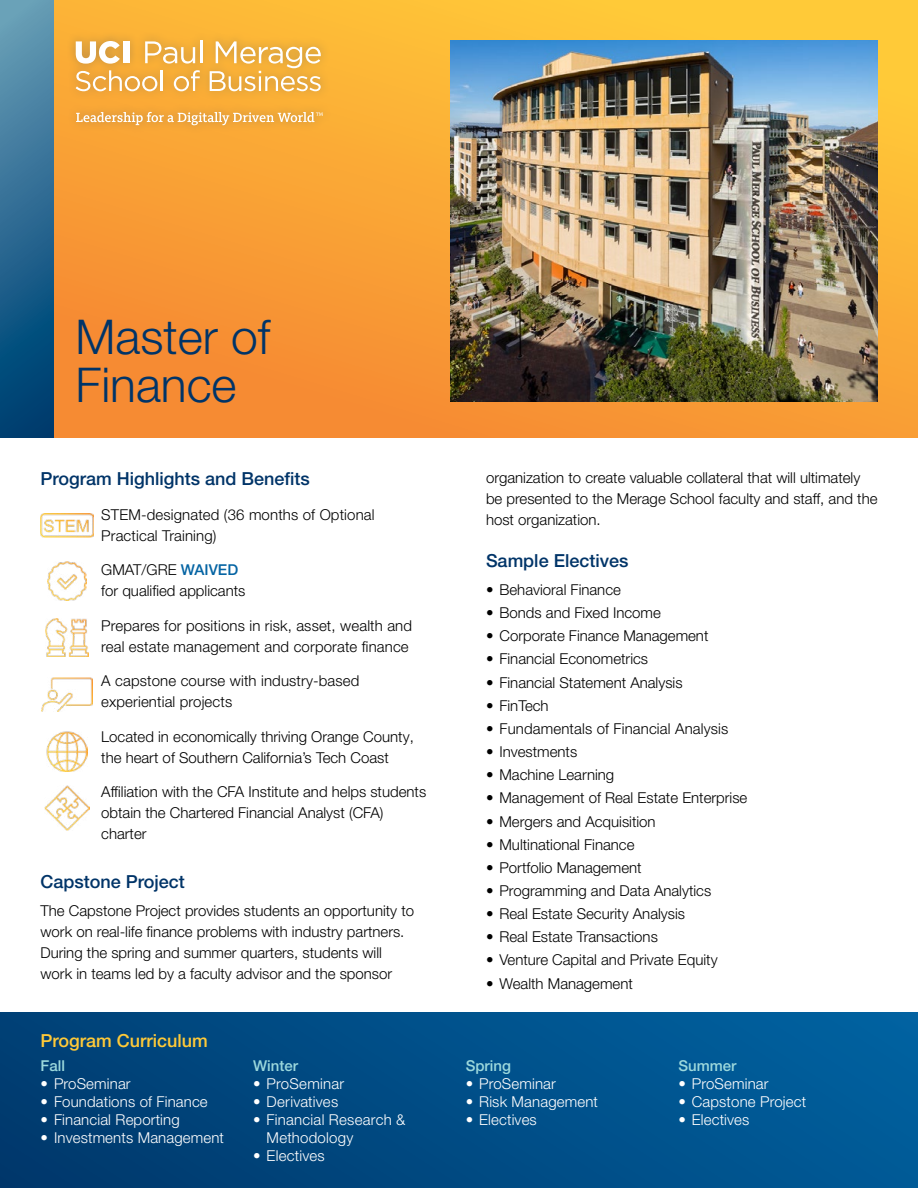
<style>
.page{position:relative;width:918px;height:1188px;background:#fff}
.page>*{position:absolute;margin:0;border:0;box-sizing:border-box;transform-origin:0 0}
.t1{font:300 48px/48px "Helvetica Neue LT Pro";color:#003468}
.t2{font:500 18px "Helvetica Neue LT Pro";color:#003468}
.t3{font:500 18px "Helvetica Neue LT Pro";color:#ffca38}
.t4{font:300 15px/21px "Helvetica Neue LT Pro";color:#000}
.t5{font:300 15px/18px "Helvetica Neue LT Pro";letter-spacing:.01em;color:#fff}
.t6{font:500 15px "Helvetica Neue LT Pro";color:#9cd8dc}
.s1{font-weight:500;color:#0564a3}
</style>
<div class="page">
<svg style="left:54px;top:0;width:864px;height:437px;background:#f9a235"></svg>
<div style="left:0;top:0;width:54px;height:437px;background:linear-gradient(to bottom,#699eb7,#00396d)"></div>
<div style="left:0;top:1012px;width:918px;height:176px;background:linear-gradient(to right,#003c70,#005f9d)"></div>
<img style="left:450px;top:40px;width:428px;height:362px">
<div style="left:66px;top:32px;width:266px;height:102px;background:#55575a;opacity:.4"></div>
<svg style="left:76px;top:41px;width:44px;height:23px"></svg>
<div style="left:123px;top:41px;width:6px;height:22px;background:#fff"></div>
<svg style="left:145px;top:41px;width:50px;height:23px"></svg>
<hr style="left:200px;top:40px;width:2px;height:23px;background:#fff">
<svg style="left:76px;top:70px;width:81px;height:21px"></svg>
<hr style="left:161px;top:70px;width:2px;height:21px;background:#fff">
<svg style="left:174px;top:70px;width:26px;height:21px"></svg>
<svg style="left:210px;top:41px;width:111px;height:50px"></svg>
<svg style="left:76px;top:112px;width:247px;height:13px;background:#f0ba6b"></svg>
<img style="left:47px;top:731px;width:40px;height:40px">
<img style="left:45px;top:785px;width:44px;height:46px">
<img style="left:40px;top:513px;width:54px;height:25px">
<img style="left:46px;top:619px;width:42px;height:38px">
<img style="left:42px;top:677px;width:50px;height:35px">
<img style="left:48px;top:561px;width:38px;height:39px">
<h1 class="t1" style="left:76px;top:312px;width:196px">Master of<br>Finance</h1>
<p class="t2" style="left:40px;top:468px;width:271px">Program Highlights and Benefits</p>
<p class="t4" style="left:101px;top:504px;width:275px">STEM-designated (36 months of Optional<br>Practical Training)</p>
<p class="t4" style="left:101px;top:559px;width:146px">GMAT/GRE <span class="s1">WAIVED </span>for qualified applicants</p>
<p class="t4" style="left:101px;top:615px;width:312px">Prepares for positions in risk, asset, wealth and real estate management and corporate finance</p>
<p class="t4" style="left:101px;top:670px;width:260px">A capstone course with industry-based experiential projects</p>
<p class="t4" style="left:101px;top:726px;width:314px">Located in economically thriving Orange County, the heart of Southern California’s Tech Coast</p>
<p class="t4" style="left:101px;top:781px;width:327px">Affiliation with the CFA Institute and helps students obtain the Chartered Financial Analyst (CFA) charter</p>
<p class="t2" style="left:40px;top:871px;width:146px">Capstone Project</p>
<p class="t4" style="left:40px;top:900px;width:375px">The Capstone Project provides students an opportunity to work on real-life finance problems with industry partners.<br>During the spring and summer quarters, students will work in teams led by a faculty advisor and the sponsor</p>
<p class="t3" style="left:40px;top:1029px;width:169px">Program Curriculum</p>
<p class="t6" style="left:40px;top:1057px;width:26px">Fall</p>
<p class="t5" style="left:40px;top:1075px;width:92px">• ProSeminar</p>
<p class="t5" style="left:40px;top:1093px;width:169px">• Foundations of Finance</p>
<p class="t5" style="left:40px;top:1111px;width:141px">• Financial Reporting</p>
<p class="t5" style="left:40px;top:1129px;width:185px">• Investments Management</p>
<p class="t6" style="left:253px;top:1057px;width:46px">Winter</p>
<p class="t5" style="left:253px;top:1075px;width:93px">• ProSeminar</p>
<p class="t5" style="left:253px;top:1093px;width:87px">• Derivatives</p>
<p class="t5" style="left:267px;top:1111px;width:140px;text-indent:-13px">• Financial Research &amp;<br>Methodology</p>
<p class="t5" style="left:253px;top:1147px;width:73px">• Electives</p>
<p class="t4" style="left:486px;top:467px;width:393px">organization to create valuable collateral that will ultimately be presented to the Merage School faculty and staff, and the host organization.</p>
<p class="t2" style="left:486px;top:550px;width:144px">Sample Electives</p>
<p class="t4" style="left:486px;top:579px;width:136px">• Behavioral Finance</p>
<p class="t4" style="left:486px;top:602px;width:176px">• Bonds and Fixed Income</p>
<p class="t4" style="left:486px;top:625px;width:224px">• Corporate Finance Management</p>
<p class="t4" style="left:486px;top:648px;width:164px">• Financial Econometrics</p>
<p class="t4" style="left:486px;top:671px;width:198px">• Financial Statement Analysis</p>
<p class="t4" style="left:486px;top:695px;width:64px">• FinTech</p>
<p class="t4" style="left:486px;top:718px;width:244px">• Fundamentals of Financial Analysis</p>
<p class="t4" style="left:486px;top:741px;width:93px">• Investments</p>
<p class="t4" style="left:486px;top:764px;width:130px">• Machine Learning</p>
<p class="t4" style="left:486px;top:787px;width:263px">• Management of Real Estate Enterprise</p>
<p class="t4" style="left:486px;top:810px;width:171px">• Mergers and Acquisition</p>
<p class="t4" style="left:486px;top:834px;width:150px">• Multinational Finance</p>
<p class="t4" style="left:486px;top:857px;width:157px">• Portfolio Management</p>
<p class="t4" style="left:486px;top:880px;width:227px">• Programming and Data Analytics</p>
<p class="t4" style="left:486px;top:903px;width:201px">• Real Estate Security Analysis</p>
<p class="t4" style="left:486px;top:926px;width:173px">• Real Estate Transactions</p>
<p class="t4" style="left:486px;top:949px;width:233px">• Venture Capital and Private Equity</p>
<p class="t4" style="left:486px;top:972px;width:148px">• Wealth Management</p>
<p class="t6" style="left:466px;top:1057px;width:47px">Spring</p>
<p class="t5" style="left:466px;top:1075px;width:92px">• ProSeminar</p>
<p class="t5" style="left:466px;top:1093px;width:134px">• Risk Management</p>
<p class="t5" style="left:466px;top:1111px;width:73px">• Electives</p>
<p class="t6" style="left:678px;top:1057px;width:60px">Summer</p>
<p class="t5" style="left:678px;top:1075px;width:92px">• ProSeminar</p>
<p class="t5" style="left:678px;top:1093px;width:129px">• Capstone Project</p>
<p class="t5" style="left:678px;top:1111px;width:73px">• Electives</p>
</div>
